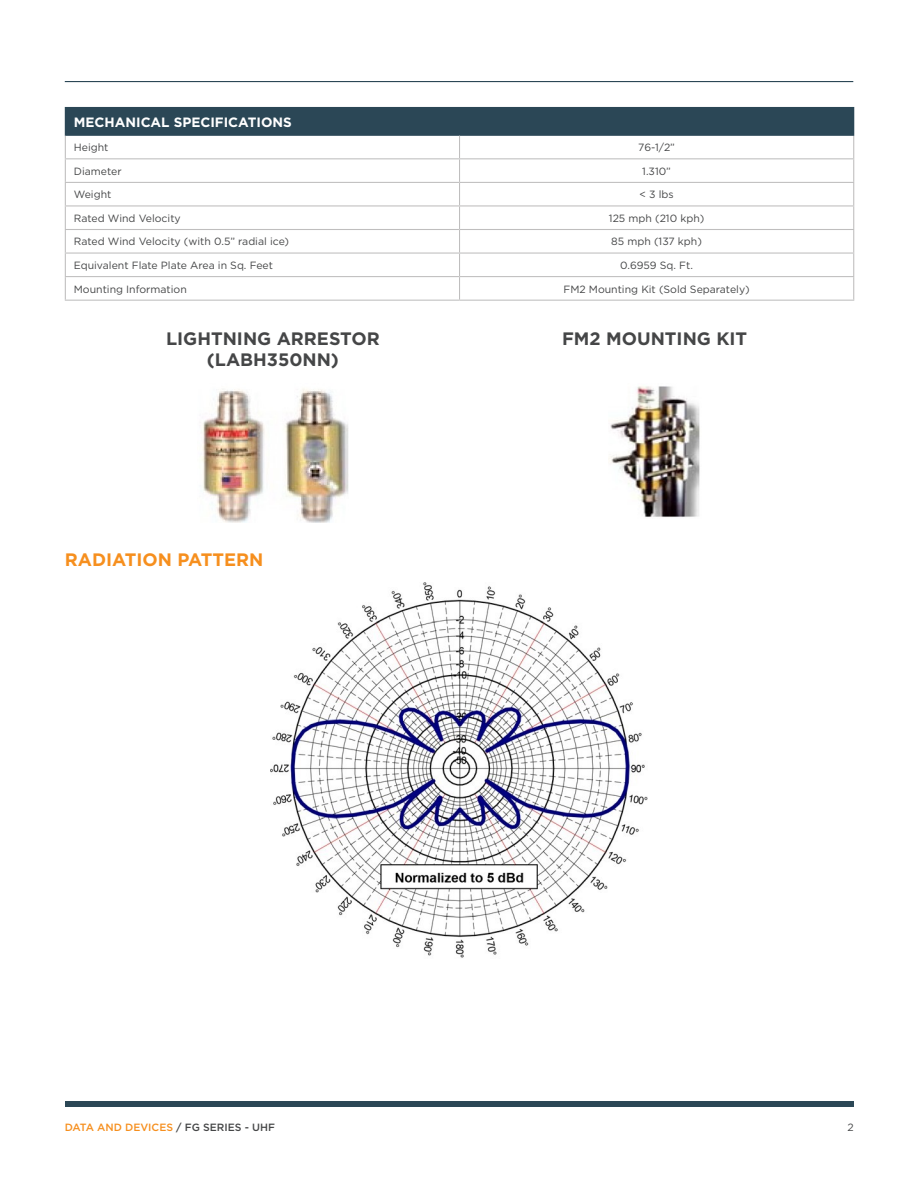
<style>
.page{position:relative;width:918px;height:1188px;background:#fff}
.page>*{position:absolute;margin:0;border:0;box-sizing:border-box;transform-origin:0 0}
.t1{font:700 18px/21px "Gotham";color:#454647;text-align:center}
.t2{font:700 18px "Gotham";color:#f68f1e}
.Table_headline{font:700 13.5px "Gotham";color:#fff}
.Table_body_text{font:10.5px "Gotham";color:#454647}
.t3{font:500 10.5px "Gotham";color:#f68f1e}
.s1{color:#454647}
</style>
<div class="page">
<hr style="left:65px;top:81px;width:788px;height:1px;background:#2b4756">
<div style="left:65px;top:1101px;width:788px;height:6px;background:#2b4756"></div>
<div style="left:65px;top:107px;width:789px;height:28px;background:#2b4756"></div>
<hr style="left:65px;top:135px;width:395px;height:1px;background:#2b4756">
<hr style="left:65px;top:158px;width:395px;height:1px;background:#bfbebe">
<hr style="left:65px;top:182px;width:395px;height:1px;background:#bfbebe">
<hr style="left:65px;top:205px;width:395px;height:1px;background:#bfbebe">
<hr style="left:65px;top:229px;width:395px;height:1px;background:#bfbebe">
<hr style="left:65px;top:253px;width:395px;height:1px;background:#bfbebe">
<hr style="left:65px;top:276px;width:395px;height:1px;background:#bfbebe">
<hr style="left:65px;top:300px;width:395px;height:1px;background:#bfbebe">
<hr style="left:460px;top:158px;width:394px;height:1px;background:#bfbebe">
<hr style="left:460px;top:182px;width:394px;height:1px;background:#bfbebe">
<hr style="left:460px;top:205px;width:394px;height:1px;background:#bfbebe">
<hr style="left:460px;top:229px;width:394px;height:1px;background:#bfbebe">
<hr style="left:460px;top:253px;width:394px;height:1px;background:#bfbebe">
<hr style="left:460px;top:276px;width:394px;height:1px;background:#bfbebe">
<svg style="left:459px;top:136px;width:1px;height:164px"></svg>
<hr style="left:460px;top:300px;width:394px;height:1px;background:#bfbebe">
<hr style="left:460px;top:135px;width:394px;height:1px;background:#2b4756">
<svg style="left:65px;top:135px;width:1px;height:165px"></svg>
<svg style="left:853px;top:135px;width:1px;height:165px"></svg>
<img style="left:201px;top:389px;width:148px;height:134px">
<img style="left:609px;top:386px;width:91px;height:131px">
<img style="left:271px;top:582px;width:376px;height:376px">
<p class="Table_headline" style="left:74px;top:113px;width:219px">MECHANICAL SPECIFICATIONS</p>
<p class="Table_body_text" style="left:74px;top:141px;width:36px">Height</p>
<p class="Table_body_text" style="left:638px;top:141px;width:38px">76-1/2”</p>
<p class="Table_body_text" style="left:74px;top:164px;width:49px">Diameter</p>
<p class="Table_body_text" style="left:642px;top:164px;width:30px">1.310”</p>
<p class="Table_body_text" style="left:74px;top:188px;width:39px">Weight</p>
<p class="Table_body_text" style="left:640px;top:188px;width:36px">&lt; 3 lbs</p>
<p class="Table_body_text" style="left:74px;top:211px;width:108px">Rated Wind Velocity</p>
<p class="Table_body_text" style="left:609px;top:211px;width:97px">125 mph (210 kph)</p>
<p class="Table_body_text" style="left:74px;top:235px;width:217px">Rated Wind Velocity (with 0.5” radial ice)</p>
<p class="Table_body_text" style="left:611px;top:235px;width:92px">85 mph (137 kph)</p>
<p class="Table_body_text" style="left:74px;top:259px;width:201px">Equivalent Flate Plate Area in Sq. Feet</p>
<p class="Table_body_text" style="left:620px;top:259px;width:74px">0.6959 Sq. Ft.</p>
<p class="Table_body_text" style="left:74px;top:282px;width:114px">Mounting Information</p>
<p class="Table_body_text" style="left:563px;top:282px;width:188px">FM2 Mounting Kit (Sold Separately)</p>
<p class="t1" style="left:166px;top:328px;width:215px">LIGHTNING ARRESTOR (LABH350NN)</p>
<p class="t1" style="left:562px;top:328px;width:187px">FM2 MOUNTING KIT</p>
<p class="t2" style="left:65px;top:547px;width:200px">RADIATION PATTERN</p>
<p class="t3" style="left:65px;top:1120px;width:212px">DATA AND DEVICES <span class="s1">/ FG SERIES - UHF</span></p>
<p class="Table_body_text" style="left:848px;top:1121px;width:8px">2</p>
</div>
